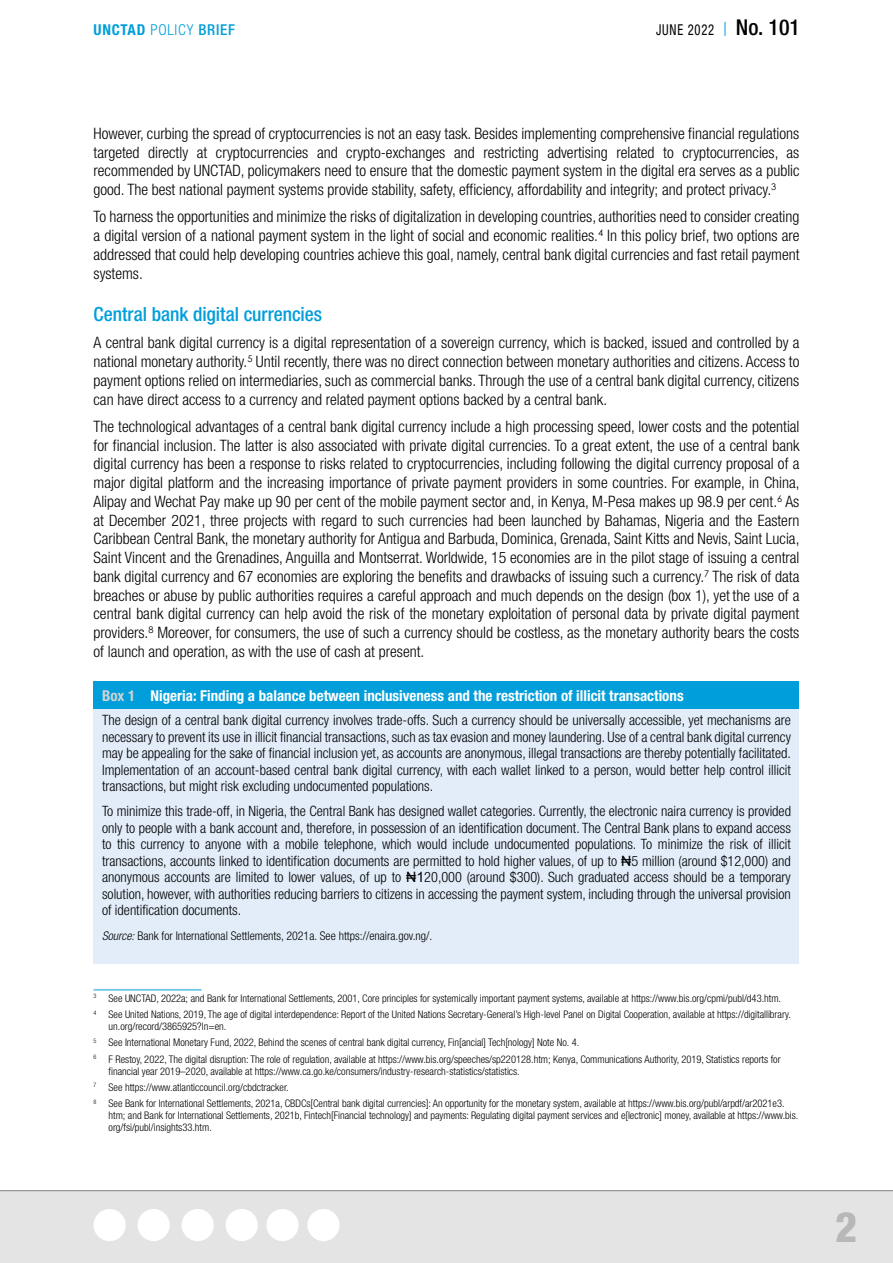
<style>
.page{position:relative;width:893px;height:1263px;background:#fff}
.page>*{position:absolute;margin:0;border:0;box-sizing:border-box;transform-origin:0 0}
.t1{font:800 condensed 42px "Helvetica Neue LT Std";color:#b8b8b8}
.t2{font:500 condensed 19.5px "Helvetica Neue LT Std";letter-spacing:-.005em;color:#009edb}
.t3{font:300 condensed 15.75px/18.8px "Helvetica Neue LT Std";color:#000;text-align:justify}
.t4{font:700 condensed 15px "Helvetica Neue LT Std";color:#fff}
.t5{font:700 condensed 15px "Helvetica Neue LT Std";letter-spacing:.05em;color:#009edb}
.t6{font:condensed 15px "Helvetica Neue LT Std";letter-spacing:.06em;color:#000;scale:.84 1}
.t7{font:300 condensed 14.25px/16.5px "Helvetica Neue LT Std";color:#000;text-align:justify}
.t8{font:300 condensed 12px "Helvetica Neue LT Std";color:#000}
.t9{font:300 condensed 10.5px/16.2px "Helvetica Neue LT Std";color:#000}
.s1{font-weight:300}
.s2{font-weight:500}
.s3{font-weight:500;font-size:21.9px}
.s4{color:#d1d3d4}
.s5{font-family:"Arial";font-weight:400;font-stretch:normal}
.s6{font-style:italic}
</style>
<div class="page">
<svg style="left:725px;top:22px;width:1px;height:14px"></svg>
<div style="left:0;top:1191px;width:893px;height:72px;background:#e4e4e4"></div>
<div style="left:307px;top:1209px;width:33px;height:32px;background:#fff;border-radius:50%"></div>
<div style="left:266px;top:1209px;width:33px;height:32px;background:#fff;border-radius:50%"></div>
<div style="left:226px;top:1209px;width:32px;height:32px;background:#fff;border-radius:50%"></div>
<div style="left:182px;top:1209px;width:32px;height:32px;background:#fff;border-radius:50%"></div>
<div style="left:138px;top:1209px;width:32px;height:32px;background:#fff;border-radius:50%"></div>
<div style="left:94px;top:1209px;width:32px;height:32px;background:#fff;border-radius:50%"></div>
<div style="left:94px;top:708px;width:705px;height:255px;background:#e2edf9"></div>
<hr style="left:0;top:1190px;width:893px;height:1px;background:#868686">
<hr style="left:94px;top:989px;width:108px;height:1px;background:#009edb">
<div style="left:94px;top:681px;width:705px;height:28px;background:#009edb"></div>
<p class="t5" style="left:94px;top:21px;width:143px">UNCTAD <span class="s1">POLICY</span> <span class="s2">BRIEF</span></p>
<p class="t6" style="left:656px;top:21px;width:173px">JUNE 2022 <span class="s3">No. 101</span></p>
<p class="t3" style="left:94px;top:124px;width:707px">However, curbing the spread of cryptocurrencies is not an easy task. Besides implementing comprehensive financial regulations targeted directly at cryptocurrencies and crypto-exchanges and restricting advertising related to cryptocurrencies, as recommended by UNCTAD, policymakers need to ensure that the domestic payment system in the digital era serves as a public good. The best national payment systems provide stability, safety, efficiency, affordability and integrity; and protect privacy.<sup>3</sup></p>
<p class="t3" style="left:94px;top:207px;width:707px">To harness the opportunities and minimize the risks of digitalization in developing countries, authorities need to consider creating a digital version of a national payment system in the light of social and economic realities.<sup>4</sup> In this policy brief, two options are addressed that could help developing countries achieve this goal, namely, central bank digital currencies and fast retail payment systems.</p>
<p class="t2" style="left:94px;top:302px;width:230px">Central bank digital currencies</p>
<p class="t3" style="left:94px;top:333px;width:707px">A central bank digital currency is a digital representation of a sovereign currency, which is backed, issued and controlled by a national monetary authority.<sup>5</sup> Until recently, there was no direct connection between monetary authorities and citizens. Access to payment options relied on intermediaries, such as commercial banks. Through the use of a central bank digital currency, citizens can have direct access to a currency and related payment options backed by a central bank.</p>
<p class="t3" style="left:94px;top:417px;width:707px">The technological advantages of a central bank digital currency include a high processing speed, lower costs and the potential for financial inclusion. The latter is also associated with private digital currencies. To a great extent, the use of a central bank digital currency has been a response to risks related to cryptocurrencies, including following the digital currency proposal of a major digital platform and the increasing importance of private payment providers in some countries. For example, in China, Alipay and Wechat Pay make up 90 per cent of the mobile payment sector and, in Kenya, M-Pesa makes up 98.9 per cent.<sup>6</sup> As at December 2021, three projects with regard to such currencies had been launched by Bahamas, Nigeria and the Eastern Caribbean Central Bank, the monetary authority for Antigua and Barbuda, Dominica, Grenada, Saint Kitts and Nevis, Saint Lucia, Saint Vincent and the Grenadines, Anguilla and Montserrat. Worldwide, 15 economies are in the pilot stage of issuing a central bank digital currency and 67 economies are exploring the benefits and drawbacks of issuing such a currency.<sup>7</sup> The risk of data breaches or abuse by public authorities requires a careful approach and much depends on the design (box 1), yet the use of a central bank digital currency can help avoid the risk of the monetary exploitation of personal data by private digital payment providers.<sup>8</sup> Moreover, for consumers, the use of such a currency should be costless, as the monetary authority bears the costs of launch and operation, as with the use of cash at present.</p>
<p class="t4" style="left:102px;top:686px;width:583px"><span class="s4">Box 1</span> Nigeria: Finding a balance between inclusiveness and the restriction of illicit transactions</p>
<p class="t7" style="left:102px;top:712px;width:690px">The design of a central bank digital currency involves trade-offs. Such a currency should be universally accessible, yet mechanisms are necessary to prevent its use in illicit financial transactions, such as tax evasion and money laundering. Use of a central bank digital currency may be appealing for the sake of financial inclusion yet, as accounts are anonymous, illegal transactions are thereby potentially facilitated.<br>Implementation of an account-based central bank digital currency, with each wallet linked to a person, would better help control illicit transactions, but might risk excluding undocumented populations.</p>
<p class="t7" style="left:102px;top:803px;width:690px">To minimize this trade-off, in Nigeria, the Central Bank has designed wallet categories. Currently, the electronic naira currency is provided only to people with a bank account and, therefore, in possession of an identification document. The Central Bank plans to expand access to this currency to anyone with a mobile telephone, which would include undocumented populations. To minimize the risk of illicit transactions, accounts linked to identification documents are permitted to hold higher values, of up to <span class="s5">₦</span>5 million (around $12,000) and anonymous accounts are limited to lower values, of up to <span class="s5">₦1</span>20,000 (around $300). Such graduated access should be a temporary solution, however, with authorities reducing barriers to citizens in accessing the payment system, including through the universal provision of identification documents.</p>
<p class="t8" style="left:102px;top:929px;width:332px"><span class="s6">Source:</span> Bank for International Settlements, 2021a. See https://enaira.gov.ng/.</p>
<p class="t9" style="left:94px;top:990px;width:699px"><sup>3</sup> See UNCTAD, 2022a; and Bank for International Settlements, 2001, Core principles for systemically important payment systems, available at https://www.bis.org/cpmi/publ/d43.htm.<br><sup>4</sup> See United Nations, 2019, The age of digital interdependence: Report of the United Nations Secretary-General’s High-level Panel on Digital Cooperation, available at https://digitallibrary.</p>
<p class="t9" style="left:94px;top:1018px;width:689px;text-indent:15px">un.org/record/3865925?ln=en.<br><sup>5</sup> See International Monetary Fund, 2022, Behind the scenes of central bank digital currency, Fin[ancial] Tech[nology] Note No. 4.<br><sup>6</sup> F Restoy, 2022, The digital disruption: The role of regulation, available at https://www.bis.org/speeches/sp220128.htm; Kenya, Communications Authority, 2019, Statistics reports for</p>
<p class="t9" style="left:94px;top:1063px;width:693px;text-indent:15px">financial year 2019–2020, available at https://www.ca.go.ke/consumers/industry-research-statistics/statistics.<br><sup>7</sup> See https://www.atlanticcouncil.org/cbdctracker.<br><sup>8</sup> See Bank for International Settlements, 2021a, CBDCs[Central bank digital currencies]: An opportunity for the monetary system, available at https://www.bis.org/publ/arpdf/ar2021e3.</p>
<p class="t9" style="left:109px;top:1109px;width:691px;line-height:12px">htm; and Bank for International Settlements, 2021b, Fintech[Financial technology] and payments: Regulating digital payment services and e[lectronic] money, available at https://www.bis. org/fsi/publ/insights33.htm.</p>
<h1 class="t1" style="left:835px;top:1201px;width:23px">2</h1>
</div>
